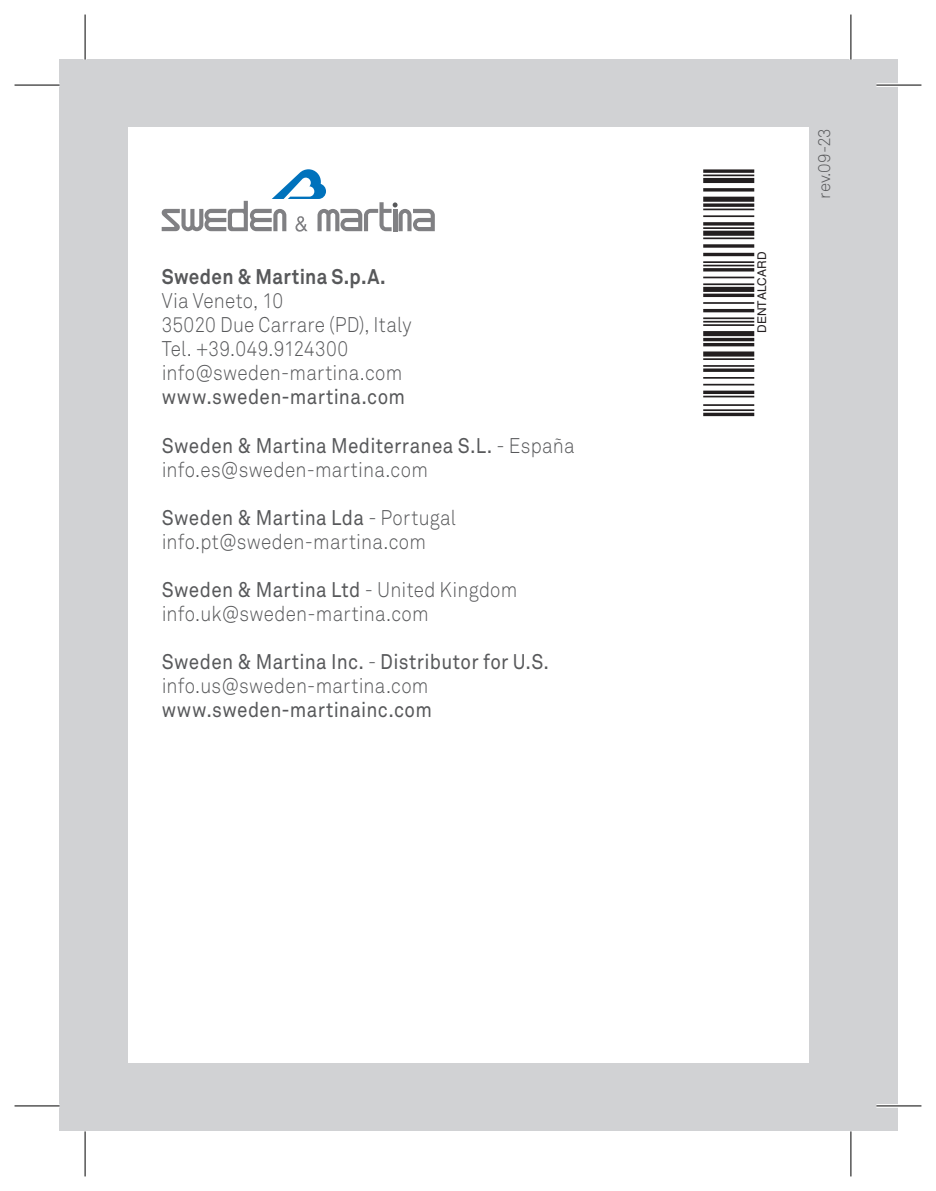
<style>
.page{position:relative;width:936px;height:1191px;background:#fff}
.page>*{position:absolute;margin:0;border:0;box-sizing:border-box;transform-origin:0 0}
.t1{font:21px/24px "Akkurat Light Pro";letter-spacing:.015em;color:#57585a;scale:.9 1}
.t2{font:21px "Akkurat Pro";letter-spacing:.02em;color:#57585a;scale:.9 1}
.t3{font:700 21px "Akkurat Pro";letter-spacing:.015em;color:#57585a;scale:.9 1}
.t4{font:16.8px "Akkurat Light Pro";letter-spacing:-.005em;color:#57585a}
.t5{font:12px "Helvetica";color:#231f20}
.s1{font-family:"Akkurat Light Pro"}
</style>
<div class="page">
<div style="left:60px;top:60px;width:837px;height:1071px;background:#d1d2d4"></div>
<div style="left:128px;top:128px;width:680px;height:935px;background:#fff"></div>
<hr style="left:703px;top:413px;width:51px;height:3px;background:#231f20">
<hr style="left:703px;top:409px;width:51px;height:2px;background:#231f20">
<hr style="left:703px;top:404px;width:51px;height:2px;background:#231f20">
<hr style="left:703px;top:396px;width:51px;height:1px;background:#231f20">
<svg style="left:703px;top:390px;width:51px;height:4px"></svg>
<hr style="left:703px;top:384px;width:51px;height:1px;background:#231f20">
<hr style="left:703px;top:377px;width:51px;height:2px;background:#231f20">
<svg style="left:703px;top:368px;width:51px;height:4px"></svg>
<hr style="left:703px;top:365px;width:51px;height:2px;background:#231f20">
<hr style="left:703px;top:358px;width:51px;height:2px;background:#231f20">
<div style="left:703px;top:351px;width:51px;height:5px;background:#231f20"></div>
<hr style="left:703px;top:343px;width:51px;height:3px;background:#231f20">
<hr style="left:703px;top:338px;width:51px;height:3px;background:#231f20">
<div style="left:703px;top:331px;width:51px;height:5px;background:#231f20"></div>
<hr style="left:703px;top:324px;width:51px;height:2px;background:#231f20">
<hr style="left:703px;top:321px;width:51px;height:1px;background:#231f20">
<hr style="left:703px;top:317px;width:51px;height:2px;background:#231f20">
<hr style="left:703px;top:309px;width:51px;height:3px;background:#231f20">
<hr style="left:703px;top:302px;width:51px;height:2px;background:#231f20">
<hr style="left:703px;top:294px;width:51px;height:3px;background:#231f20">
<div style="left:703px;top:287px;width:51px;height:5px;background:#231f20"></div>
<hr style="left:703px;top:283px;width:51px;height:2px;background:#231f20">
<hr style="left:703px;top:277px;width:51px;height:1px;background:#231f20">
<hr style="left:703px;top:268px;width:51px;height:3px;background:#231f20">
<hr style="left:703px;top:265px;width:51px;height:1px;background:#231f20">
<hr style="left:703px;top:261px;width:51px;height:2px;background:#231f20">
<hr style="left:703px;top:253px;width:51px;height:3px;background:#231f20">
<svg style="left:703px;top:244px;width:51px;height:4px"></svg>
<hr style="left:703px;top:237px;width:51px;height:2px;background:#231f20">
<div style="left:703px;top:231px;width:51px;height:5px;background:#231f20"></div>
<hr style="left:703px;top:227px;width:51px;height:2px;background:#231f20">
<hr style="left:703px;top:222px;width:51px;height:3px;background:#231f20">
<hr style="left:703px;top:215px;width:51px;height:2px;background:#231f20">
<hr style="left:703px;top:208px;width:51px;height:2px;background:#231f20">
<svg style="left:703px;top:203px;width:51px;height:4px"></svg>
<div style="left:703px;top:197px;width:51px;height:5px;background:#231f20"></div>
<hr style="left:703px;top:188px;width:51px;height:3px;background:#231f20">
<div style="left:703px;top:178px;width:51px;height:5px;background:#231f20"></div>
<hr style="left:703px;top:174px;width:51px;height:2px;background:#231f20">
<svg style="left:703px;top:169px;width:51px;height:4px"></svg>
<svg style="left:162px;top:169px;width:273px;height:63px"></svg>
<svg style="left:15px;top:83px;width:45px;height:4px"></svg>
<svg style="left:876px;top:83px;width:45px;height:4px"></svg>
<hr style="left:876px;top:1104px;width:45px;height:3px;background:#fff">
<svg style="left:83px;top:15px;width:4px;height:45px"></svg>
<svg style="left:84px;top:1131px;width:1px;height:45px"></svg>
<hr style="left:15px;top:85px;width:45px;height:1px;background:#000">
<hr style="left:876px;top:85px;width:45px;height:1px;background:#000">
<hr style="left:15px;top:1105px;width:45px;height:1px;background:#000">
<hr style="left:876px;top:1105px;width:45px;height:1px;background:#000">
<hr style="left:85px;top:15px;width:1px;height:45px;background:#000">
<hr style="left:85px;top:1131px;width:1px;height:45px;background:#000">
<hr style="left:850px;top:15px;width:1px;height:45px;background:#000">
<hr style="left:850px;top:1131px;width:1px;height:45px;background:#000">
<p class="t3" style="left:162px;top:264px;width:250px">Sweden &amp; Martina S.p.A.</p>
<p class="t1" style="left:162px;top:289px;width:279px">Via Veneto, 10<br>35020 Due Carrare (PD), Italy<br>Tel. +39.049.9124300 info@sweden-martina.com</p>
<p class="t2" style="left:162px;top:385px;width:272px">www.sweden-martina.com</p>
<p class="t2" style="left:162px;top:433px;width:460px">Sweden &amp; Martina Mediterranea S.L. <span class="s1">- España</span></p>
<p class="t1" style="left:162px;top:457px;width:297px">info.es@sweden-martina.com</p>
<p class="t2" style="left:162px;top:505px;width:329px">Sweden &amp; Martina Lda <span class="s1">- Portugal</span></p>
<p class="t1" style="left:162px;top:529px;width:295px">info.pt@sweden-martina.com</p>
<p class="t2" style="left:162px;top:577px;width:397px">Sweden &amp; Martina Ltd <span class="s1">- United Kingdom</span></p>
<p class="t1" style="left:162px;top:601px;width:298px">info.uk@sweden-martina.com</p>
<p class="t2" style="left:162px;top:649px;width:432px">Sweden &amp; Martina Inc. <span class="s1">-</span> Distributor for U.S.</p>
<p class="t1" style="left:162px;top:673px;width:298px">info.us@sweden-martina.com</p>
<p class="t2" style="left:162px;top:697px;width:302px">www.sweden-martinainc.com</p>
<p class="t5" style="left:752px;top:333px;width:83px;rotate:-90deg">DENTALCARD</p>
<p class="t4" style="left:814px;top:199px;width:72px;rotate:-90deg">rev.09-23</p>
</div>
